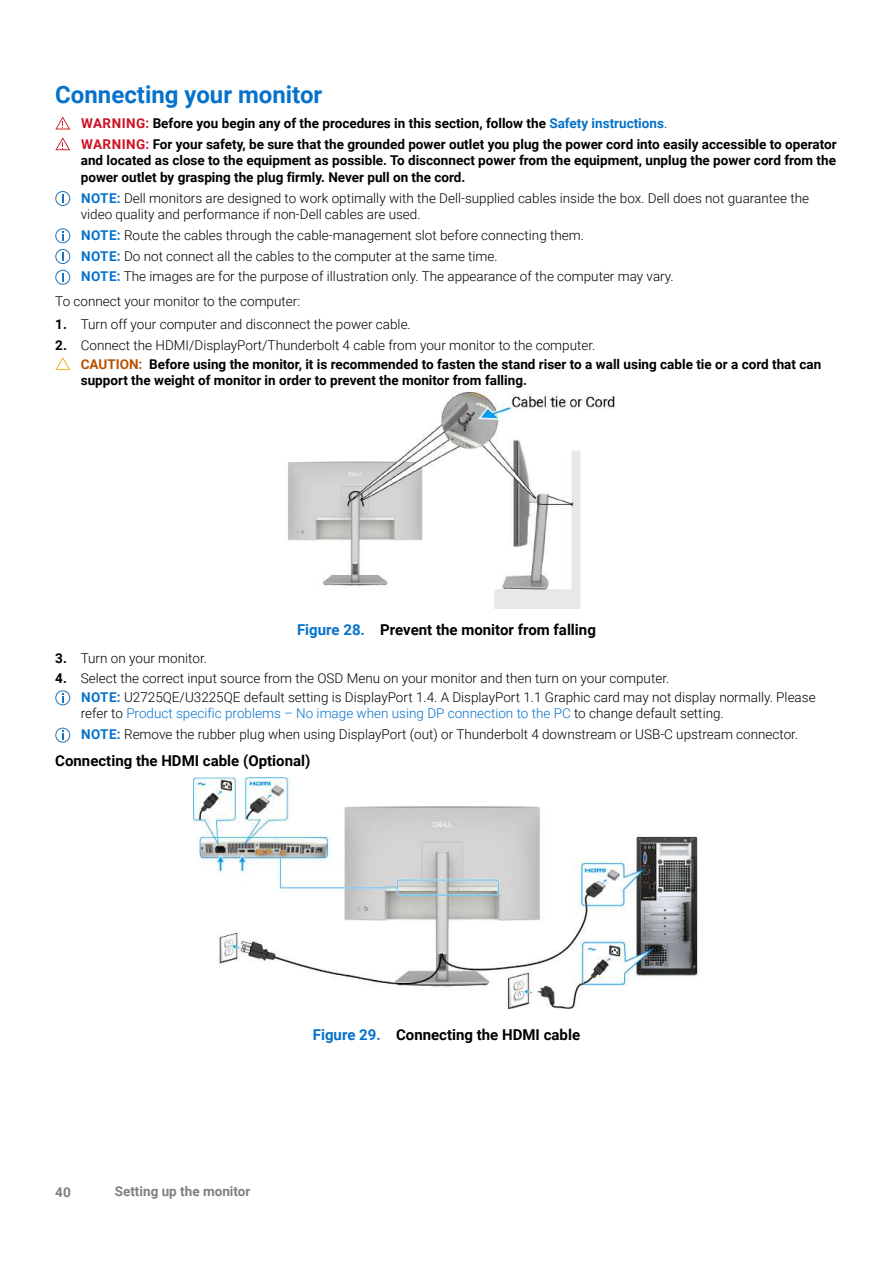
<style>
.page{position:relative;width:893px;height:1263px;background:#fff}
.page>*{position:absolute;margin:0;border:0;box-sizing:border-box;transform-origin:0 0}
.t1{font:700 24px "Roboto";color:#0672cb}
.t2{font:700 15px "Roboto";color:#000}
.t3{font:300 13.5px/20.7px "Roboto";color:#000}
.t4{font:700 13.5px/20.7px "Roboto";color:#000}
.t5{font:700 13.5px "Roboto";color:#808080}
.s1{color:#ce1126}
.s2{color:#0672cb}
.s3{font-weight:300}
.s4{font-weight:700;color:#0672cb}
.s5{font-weight:700}
.s6{color:#b85200}
</style>
<div class="page">
<svg style="left:55px;top:116px;width:15px;height:13px"></svg>
<svg style="left:55px;top:137px;width:15px;height:13px"></svg>
<svg style="left:55px;top:191px;width:15px;height:15px"></svg>
<svg style="left:55px;top:228px;width:15px;height:15px"></svg>
<svg style="left:55px;top:249px;width:15px;height:15px"></svg>
<svg style="left:55px;top:270px;width:15px;height:15px"></svg>
<svg style="left:55px;top:357px;width:15px;height:13px"></svg>
<img style="left:288px;top:393px;width:326px;height:216px">
<svg style="left:55px;top:690px;width:15px;height:15px"></svg>
<svg style="left:55px;top:728px;width:15px;height:15px"></svg>
<img style="left:193px;top:778px;width:506px;height:231px">
<h1 class="t1" style="left:55px;top:78px;width:269px">Connecting your monitor</h1>
<p class="t4" style="left:81px;top:112px;width:757px"><span class="s1">WARNING:</span> Before you begin any of the procedures in this section, follow the <span class="s2">Safety instructions</span><span class="s3">.<br></span><span class="s1">WARNING:</span> For your safety, be sure that the grounded power outlet you plug the power cord into easily accessible to operator</p>
<p class="t4" style="left:81px;top:152px;width:757px;line-height:16.5px">and located as close to the equipment as possible. To disconnect power from the equipment, unplug the power cord from the power outlet by grasping the plug firmly. Never pull on the cord.</p>
<p class="t3" style="left:81px;top:189px;width:730px;line-height:16.5px"><span class="s4">NOTE:</span> Dell monitors are designed to work optimally with the Dell-supplied cables inside the box. Dell does not guarantee the video quality and performance if non-Dell cables are used.</p>
<p class="t3" style="left:81px;top:224px;width:594px"><span class="s4">NOTE:</span> Route the cables through the cable-management slot before connecting them.<br><span class="s4">NOTE:</span> Do not connect all the cables to the computer at the same time.<br><span class="s4">NOTE:</span> The images are for the purpose of illustration only. The appearance of the computer may vary.</p>
<p class="t3" style="left:55px;top:291px;width:246px">To connect your monitor to the computer:</p>
<p class="t3" style="left:55px;top:314px;width:357px"><span class="s5">1.</span> Turn off your computer and disconnect the power cable.</p>
<p class="t4" style="left:81px;top:335px;width:742px;line-height:18.6px;text-indent:-26px">2. <span class="s3">Connect the HDMI/DisplayPort/Thunderbolt 4 cable from your monitor to the computer.<br></span><span class="s6">CAUTION:</span> Before using the monitor, it is recommended to fasten the stand riser to a wall using cable tie or a cord that can</p>
<p class="t4" style="left:81px;top:369px;width:448px">support the weight of monitor in order to prevent the monitor from falling.</p>
<p class="t2" style="left:297px;top:619px;width:300px"><span class="s2">Figure 28.</span> Prevent the monitor from falling</p>
<p class="t3" style="left:55px;top:647px;width:153px"><span class="s5">3.</span> Turn on your monitor.</p>
<p class="t3" style="left:81px;top:669px;width:736px;line-height:18.6px;text-indent:-26px"><span class="s5">4.</span> Select the correct input source from the OSD Menu on your monitor and then turn on your computer.<br><span class="s4">NOTE:</span> U2725QE/U3225QE default setting is DisplayPort 1.4. A DisplayPort 1.1 Graphic card may not display normally. Please</p>
<p class="t3" style="left:81px;top:703px;width:719px">refer to <span class="s2">Product specific problems – No image when using DP connection to the PC</span> to change default setting.<br><span class="s4">NOTE:</span> Remove the rubber plug when using DisplayPort (out) or Thunderbolt 4 downstream or USB-C upstream connector.</p>
<p class="t2" style="left:55px;top:750px;width:257px">Connecting the HDMI cable (Optional)</p>
<p class="t5" style="left:55px;top:1182px;width:17px">40</p>
<p class="t5" style="left:115px;top:1182px;width:137px">Setting up the monitor</p>
<p class="t2" style="left:313px;top:1024px;width:269px"><span class="s2">Figure 29.</span> Connecting the HDMI cable</p>
</div>
